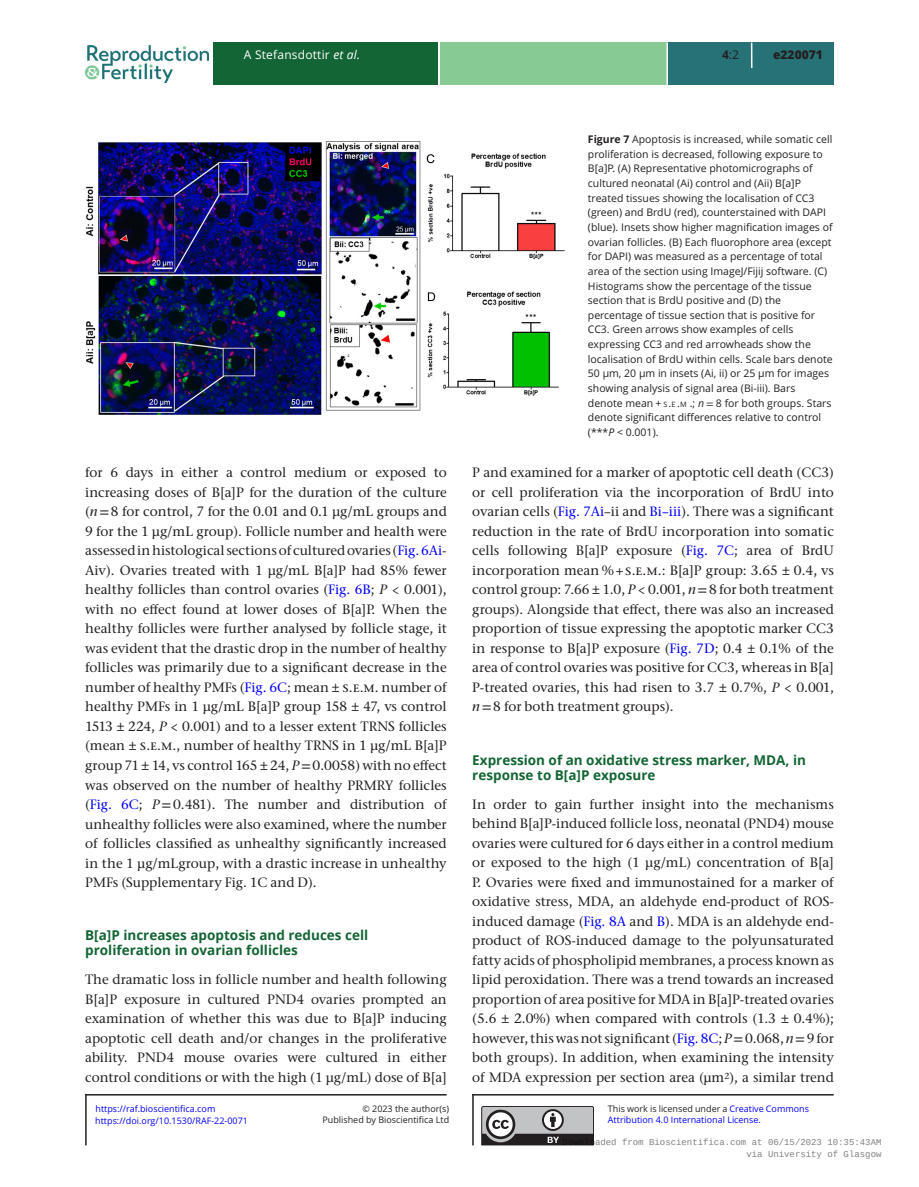
<style>
.page{position:relative;width:919px;height:1187px;background:#fff}
.page>*{position:absolute;margin:0;border:0;box-sizing:border-box;transform-origin:0 0}
.TXT{font:500 13.5px/19.5px "Stone Serif ITC Pro";color:#231f20;text-align:justify}
.t1{font:700 13.5px/15px "Open Sans";color:#136535}
.t2{font:12px "Open Sans";letter-spacing:.015em;color:#fff}
.t3{font:800 12px "Open Sans";color:#231f20}
.t4{font:12px "Open Sans";color:#231f20}
.FC{font:10.5px/14.5px "Open Sans";color:#231f20}
.t5{font:9px "Open Sans";color:#00f}
.t6{font:9px/11.2px "Open Sans";color:#231f20;text-align:right}
.t7{font:9px/12px "Liberation Mono";color:rgb(0 0 0/.5);text-align:right}
.s1{font-style:italic}
.s2{font-weight:700}
.s3{font-family:"STIX Two Text"}
.s4{color:#00f}
.s5{font-size:7.35px}
.s6{font-style:inherit}
</style>
<div class="page">
<div style="left:213px;top:43px;width:225px;height:42px;background:#136535"></div>
<div style="left:667px;top:43px;width:166px;height:42px;background:#277277"></div>
<div style="left:440px;top:43px;width:226px;height:42px;background:#87ca94"></div>
<img style="left:85px;top:45px;width:124px;height:38px">
<hr style="left:666px;top:42px;width:2px;height:43px;background:#fff">
<hr style="left:750px;top:43px;width:2px;height:25px;background:#fff">
<img style="left:86px;top:141px;width:479px;height:274px">
<svg style="left:481px;top:1106px;width:113px;height:39px;background:#8d8c8d"></svg>
<hr style="left:85px;top:1093px;width:361px;height:2px;background:#231f20">
<hr style="left:472px;top:1093px;width:361px;height:2px;background:#231f20">
<hr style="left:472px;top:1093px;width:1px;height:52px;background:#231f20">
<hr style="left:85px;top:1093px;width:2px;height:52px;background:#231f20">
<p class="t2" style="left:244px;top:47px;width:118px">A Stefansdottir <span class="s1">et al.</span></p>
<p class="t4" style="left:722px;top:47px;width:18px"><span class="s2">4</span>:2</p>
<p class="t3" style="left:773px;top:46px;width:51px">e220071</p>
<p class="TXT" style="left:85px;top:463px;width:363px">for 6 days in either a control medium or exposed to increasing doses of B[a]P for the duration of the culture (<span class="s1">n</span><span class="s3">=</span>8 for control, 7 for the 0.01 and 0.1 µg/mL groups and 9 for the 1 µg/mL group). Follicle number and health were assessed in histological sections of cultured ovaries (<span class="s4">Fig. 6Ai</span>-Aiv). Ovaries treated with 1 µg/mL B[a]P had 85% fewer healthy follicles than control ovaries (<span class="s4">Fig. 6B</span>; <span class="s1">P</span> &lt; 0.001), with no effect found at lower doses of B[a]P. When the healthy follicles were further analysed by follicle stage, it was evident that the drastic drop in the number of healthy follicles was primarily due to a significant decrease in the number of healthy PMFs (<span class="s4">Fig. 6C</span>; mean ± s.e.m. number of healthy PMFs in 1 µg/mL B[a]P group 158 ± 47, vs control 1513 ± 224, <span class="s1">P</span> &lt; 0.001) and to a lesser extent TRNS follicles (mean ± s.e.m., number of healthy TRNS in 1 µg/mL B[a]P group 71 ± 14, vs control 165 ± 24, <span class="s1">P</span><span class="s3">=</span>0.0058) with no effect was observed on the number of healthy PRMRY follicles (<span class="s4">Fig. 6C</span>; <span class="s1">P</span><span class="s3">=</span>0.481). The number and distribution of unhealthy follicles were also examined, where the number of follicles classified as unhealthy significantly increased in the 1 µg/mLgroup, with a drastic increase in unhealthy PMFs (Supplementary Fig. 1C and D).</p>
<h2 class="t1" style="left:85px;top:927px;width:285px">B[a]P increases apoptosis and reduces cell proliferation in ovarian follicles</h2>
<p class="TXT" style="left:85px;top:970px;width:363px">The dramatic loss in follicle number and health following B[a]P exposure in cultured PND4 ovaries prompted an examination of whether this was due to B[a]P inducing apoptotic cell death and/or changes in the proliferative ability. PND4 mouse ovaries were cultured in either control conditions or with the high (1 µg/mL) dose of B[a]</p>
<p class="FC" style="left:588px;top:132px;width:246px"><span class="s2">Figure 7</span> Apoptosis is increased, while somatic cell proliferation is decreased, following exposure to B[a]P. (A) Representative photomicrographs of cultured neonatal (Ai) control and (Aii) B[a]P treated tissues showing the localisation of CC3 (green) and BrdU (red), counterstained with DAPI (blue). Insets show higher magnification images of ovarian follicles. (B) Each fluorophore area (except for DAPI) was measured as a percentage of total area of the section using ImageJ/Fijij software. (C)<br>Histograms show the percentage of the tissue section that is BrdU positive and (D) the percentage of tissue section that is positive for CC3. Green arrows show examples of cells expressing CC3 and red arrowheads show the localisation of BrdU within cells. Scale bars denote 50 µm, 20 µm in insets (Ai, ii) or 25 µm for images showing analysis of signal area (Bi-iii). Bars denote mean + <span class="s5">S</span><span class="s6">.</span><span class="s5">E</span> <span class="s6">.</span><span class="s5">M</span> <span class="s6">.</span>; <span class="s1">n</span> <span class="s3">=</span> 8 for both groups. Stars denote significant differences relative to control (***<span class="s1">P</span> &lt; 0.001).</p>
<p class="TXT" style="left:472px;top:463px;width:363px">P and examined for a marker of apoptotic cell death (CC3) or cell proliferation via the incorporation of BrdU into ovarian cells (<span class="s4">Fig. 7Ai</span>–ii and <span class="s4">Bi–iii</span>). There was a significant reduction in the rate of BrdU incorporation into somatic cells following B[a]P exposure (<span class="s4">Fig. 7C</span>; area of BrdU incorporation mean %+s.e.m.: B[a]P group: 3.65 ± 0.4, vs control group: 7.66 ± 1.0, <span class="s1">P</span> &lt; 0.001, <span class="s1">n</span><span class="s3">=</span>8 for both treatment groups). Alongside that effect, there was also an increased proportion of tissue expressing the apoptotic marker CC3 in response to B[a]P exposure (<span class="s4">Fig. 7D</span>; 0.4 ± 0.1% of the area of control ovaries was positive for CC3, whereas in B[a] P-treated ovaries, this had risen to 3.7 ± 0.7%, <span class="s1">P</span> &lt; 0.001, <span class="s1">n</span><span class="s3">=</span>8 for both treatment groups).</p>
<h2 class="t1" style="left:472px;top:751px;width:335px">Expression of an oxidative stress marker, MDA, in response to B[a]P exposure</h2>
<p class="TXT" style="left:472px;top:794px;width:363px">In order to gain further insight into the mechanisms behind B[a]P-induced follicle loss, neonatal (PND4) mouse ovaries were cultured for 6 days either in a control medium or exposed to the high (1 µg/mL) concentration of B[a] P. Ovaries were fixed and immunostained for a marker of oxidative stress, MDA, an aldehyde end-product of ROS&shy;induced damage (<span class="s4">Fig. 8A</span> and <span class="s4">B</span>). MDA is an aldehyde end&shy;product of ROS-induced damage to the polyunsaturated fatty acids of phospholipid membranes, a process known as lipid peroxidation. There was a trend towards an increased proportion of area positive for MDA in B[a]P-treated ovaries (5.6 ± 2.0%) when compared with controls (1.3 ± 0.4%); however, this was not significant (<span class="s4">Fig. 8C</span>; <span class="s1">P</span><span class="s3">=</span>0.068, <span class="s1">n</span><span class="s3">=</span>9 for both groups). In addition, when examining the intensity of MDA expression per section area (µm<sup>2</sup>), a similar trend</p>
<p class="t5" style="left:95px;top:1102px;width:121px">https://raf.bioscientifica.com</p>
<p class="t6" style="left:322px;top:1102px;width:128px">© 2023 the author(s)<br>Published by Bioscientifica Ltd</p>
<p class="t6" style="left:608px;top:1102px;width:202px">This work is licensed under a <span class="s4">Creative Commons</span></p>
<p class="t5" style="left:95px;top:1114px;width:154px">https://doi.org/10.1530/RAF-22-0071</p>
<p class="t5" style="left:608px;top:1113px;width:154px">Attribution 4.0 International License.</p>
<p class="t7" style="left:562px;top:1136px;width:320px">Downloaded from Bioscientifica.com at 06/15/2023 10:35:43AM via University of Glasgow</p>
</div>
